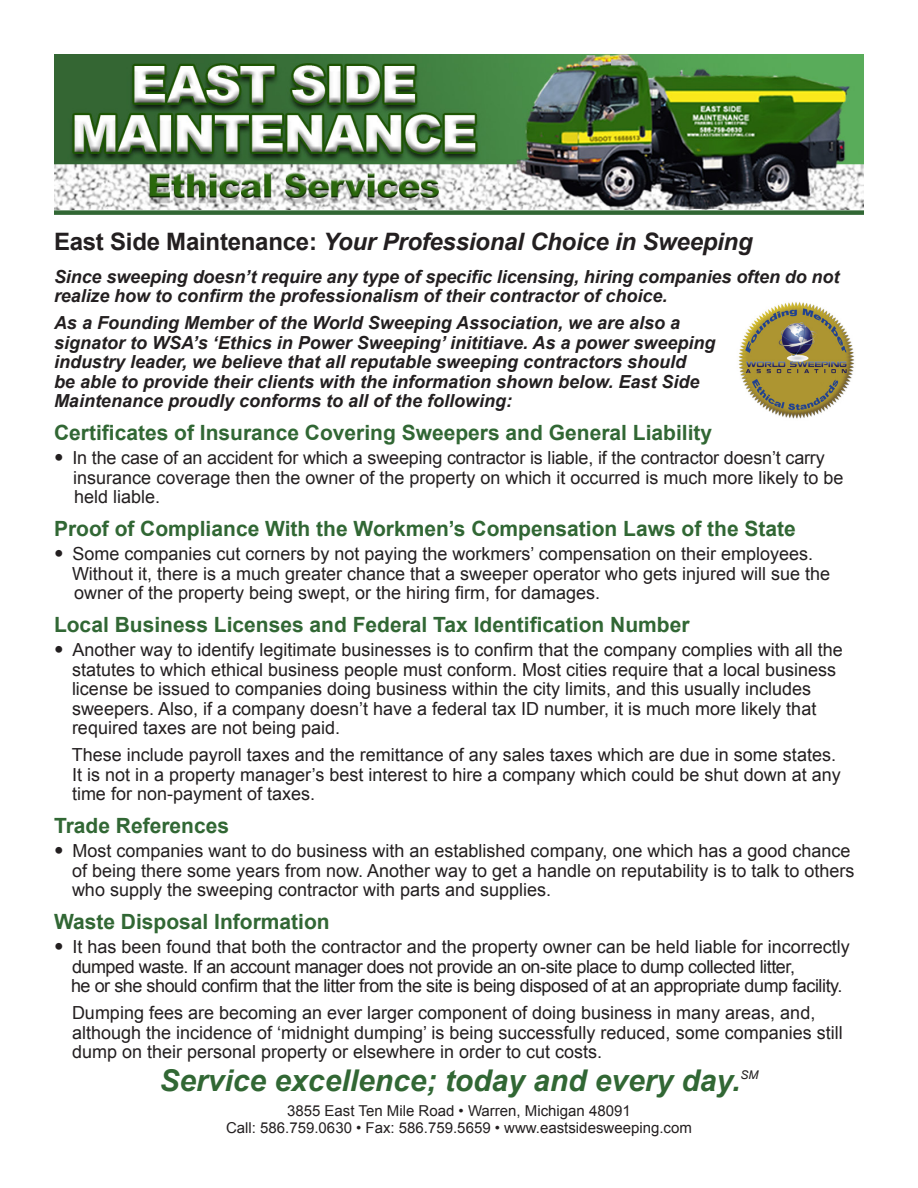
<style>
.page{position:relative;width:918px;height:1188px;background:#fff}
.page>*{position:absolute;margin:0;border:0;box-sizing:border-box;transform-origin:0 0}
.t1{font:italic 700 30px "Arial";color:#316734}
.t2{font:italic 700 24px "Arial";letter-spacing:-.01em;color:#231f20}
.t3{font:700 21px "Arial";color:#316734}
.t4{font:18px/19.5px "Arial";color:#231f20}
.t5{font:italic 700 18px/19.5px "Arial";color:#231f20}
.t6{font:18px "Arial";letter-spacing:-.025em;color:#231f20}
.t7{font:15px/16.5px "Arial";color:#231f20;text-align:center}
.t8{font:italic 12px "Arial";color:#231f20}
.s1{font-style:normal}
.s2{font-size:27px}
</style>
<div class="page">
<div style="left:54px;top:210px;width:810px;height:5px;background:#316734"></div>
<img style="left:738px;top:302px;width:117px;height:117px">
<img style="left:54px;top:54px;width:810px;height:155px">
<p class="t2" style="left:54px;top:226px;width:700px"><span class="s1">East Side Maintenance:</span> Your Professional Choice in Sweeping</p>
<p class="t5" style="left:54px;top:267px;width:787px">Since sweeping doesn’t require any type of specific licensing, hiring companies often do not realize how to confirm the professionalism of their contractor of choice.</p>
<p class="t5" style="left:54px;top:314px;width:663px">As a Founding Member of the World Sweeping Association, we are also a signator to WSA’s ‘Ethics in Power Sweeping’ inititiave. As a power sweeping industry leader, we believe that all reputable sweeping contractors should<br>be able to provide their clients with the information shown below. East Side Maintenance proudly conforms to all of the following:</p>
<p class="t3" style="left:54px;top:419px;width:660px">Certificates of Insurance Covering Sweepers and General Liability</p>
<p class="t4" style="left:73px;top:448px;width:772px;text-indent:-19px"><span class="s2">•</span> In the case of an accident for which a sweeping contractor is liable, if the contractor doesn’t carry insurance coverage then the owner of the property on which it occurred is much more likely to be held liable.</p>
<p class="t3" style="left:54px;top:515px;width:743px">Proof of Compliance With the Workmen’s Compensation Laws of the State</p>
<p class="t4" style="left:54px;top:544px;width:761px"><span class="s2">•</span> Some companies cut corners by not paying the workmers’ compensation on their employees.</p>
<p class="t4" style="left:72px;top:564px;width:760px">Without it, there is a much greater chance that a sweeper operator who gets injured will sue the owner of the property being swept, or the hiring firm, for damages.</p>
<p class="t3" style="left:54px;top:611px;width:637px">Local Business Licenses and Federal Tax Identification Number</p>
<p class="t4" style="left:54px;top:640px;width:790px"><span class="s2">•</span> Another way to identify legitimate businesses is to confirm that the company complies with all the</p>
<p class="t4" style="left:72px;top:660px;width:766px">statutes to which ethical business people must conform. Most cities require that a local business</p>
<p class="t4" style="left:72px;top:679px;width:741px">license be issued to companies doing business within the city limits, and this usually includes</p>
<p class="t4" style="left:72px;top:699px;width:746px">sweepers. Also, if a company doesn’t have a federal tax ID number, it is much more likely that</p>
<p class="t4" style="left:72px;top:718px;width:270px">required taxes are not being paid.</p>
<p class="t4" style="left:72px;top:745px;width:766px">These include payroll taxes and the remittance of any sales taxes which are due in some states.</p>
<p class="t4" style="left:72px;top:765px;width:770px">It is not in a property manager’s best interest to hire a company which could be shut down at any</p>
<p class="t4" style="left:72px;top:784px;width:245px">time for non-payment of taxes.</p>
<p class="t3" style="left:54px;top:812px;width:177px">Trade References</p>
<p class="t4" style="left:54px;top:841px;width:798px"><span class="s2">•</span> Most companies want to do business with an established company, one which has a good chance</p>
<p class="t4" style="left:72px;top:861px;width:784px">of being there some years from now. Another way to get a handle on reputability is to talk to others</p>
<p class="t4" style="left:72px;top:880px;width:481px">who supply the sweeping contractor with parts and supplies.</p>
<p class="t3" style="left:54px;top:908px;width:277px">Waste Disposal Information</p>
<p class="t4" style="left:54px;top:937px;width:797px"><span class="s2">•</span> It has been found that both the contractor and the property owner can be held liable for incorrectly</p>
<p class="t6" style="left:72px;top:955px;width:725px">dumped waste. If an account manager does not provide an on-site place to dump collected litter,</p>
<p class="t6" style="left:71px;top:974px;width:773px">he or she should confirm that the litter from the site is being disposed of at an appropriate dump facility.</p>
<p class="t4" style="left:72px;top:1003px;width:745px">Dumping fees are becoming an ever larger component of doing business in many areas, and,</p>
<p class="t4" style="left:72px;top:1023px;width:772px">although the incidence of ‘midnight dumping’ is being successfully reduced, some companies still</p>
<p class="t4" style="left:72px;top:1042px;width:532px">dump on their personal property or elsewhere in order to cut costs.</p>
<h1 class="t1" style="left:160px;top:1061px;width:582px">Service excellence; today and every day.</h1>
<p class="t8" style="left:740px;top:1067px;width:19px">SM</p>
<p class="t7" style="left:226px;top:1103px;width:467px">3855 East Ten Mile Road • Warren, Michigan 48091<br>Call: 586.759.0630 • Fax: 586.759.5659 • www.eastsidesweeping.com</p>
</div>
